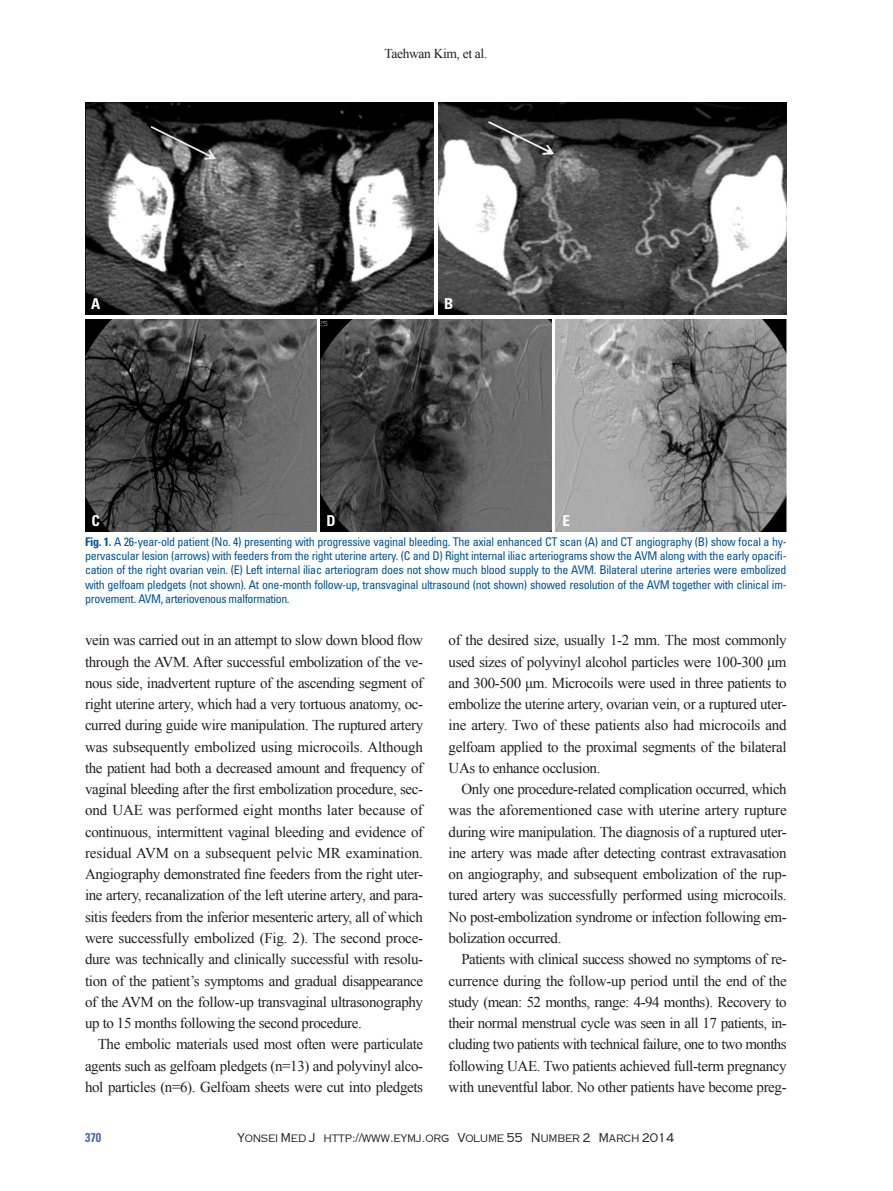
<style>
.page{position:relative;width:893px;height:1191px;background:#fff}
.page>*{position:absolute;margin:0;border:0;box-sizing:border-box;transform-origin:0 0}
.본문_YMJ{font:15px/21.3px "Times New Roman";letter-spacing:-.025em;color:#231f20;text-align:justify}
.t1{font:700 condensed 15px "Univers LT Std";color:#fff}
.t2{font:13.5px "Times New Roman";letter-spacing:-.025em;color:#231f20}
.t3{font:700 condensed 12.75px "Univers LT Std";color:#446aab;scale:.95 1}
.사진설명_YMJ{font:condensed 12px/14.2px "Univers LT Std";letter-spacing:-.035em;color:#01549c;text-align:justify}
.t4{font:300 12px "Metalcut";letter-spacing:-.025em;color:#231f20}
.s1{font-weight:700}
</style>
<div class="page">
<img style="left:85px;top:102px;width:349px;height:213px">
<img style="left:438px;top:102px;width:349px;height:213px">
<img style="left:85px;top:319px;width:231px;height:212px">
<img style="left:320px;top:319px;width:231px;height:212px">
<img style="left:556px;top:319px;width:231px;height:212px">
<p class="t1" style="left:91px;top:294px;width:11px">A</p>
<p class="t1" style="left:92px;top:511px;width:10px">C</p>
<p class="t2" style="left:384px;top:44px;width:104px">Taehwan Kim, et al.</p>
<p class="t1" style="left:444px;top:294px;width:11px">B</p>
<p class="t1" style="left:326px;top:511px;width:11px">D</p>
<p class="t1" style="left:562px;top:511px;width:9px">E</p>
<p class="사진설명_YMJ" style="left:85px;top:534px;width:703px"><span class="s1">Fig. 1.</span> A 26-year-old patient (No. 4) presenting with progressive vaginal bleeding. The axial enhanced CT scan (A) and CT angiography (B) show focal a hy&shy;pervascular lesion (arrows) with feeders from the right uterine artery. (C and D) Right internal iliac arteriograms show the AVM along with the early opacifi&shy;cation of the right ovarian vein. (E) Left internal iliac arteriogram does not show much blood supply to the AVM. Bilateral uterine arteries were embolized with gelfoam pledgets (not shown). At one-month follow-up, transvaginal ultrasound (not shown) showed resolution of the AVM together with clinical im&shy;provement. AVM, arteriovenous malformation.</p>
<p class="본문_YMJ" style="left:85px;top:629px;width:340px">vein was carried out in an attempt to slow down blood flow through the AVM. After successful embolization of the ve&shy;nous side, inadvertent rupture of the ascending segment of right uterine artery, which had a very tortuous anatomy, oc&shy;curred during guide wire manipulation. The ruptured artery was subsequently embolized using microcoils. Although the patient had both a decreased amount and frequency of vaginal bleeding after the first embolization procedure, sec&shy;ond UAE was performed eight months later because of continuous, intermittent vaginal bleeding and evidence of residual AVM on a subsequent pelvic MR examination.<br>Angiography demonstrated fine feeders from the right uter&shy;ine artery, recanalization of the left uterine artery, and para&shy;sitis feeders from the inferior mesenteric artery, all of which were successfully embolized (Fig. 2). The second proce&shy;dure was technically and clinically successful with resolu&shy;tion of the patient’s symptoms and gradual disappearance of the AVM on the follow-up transvaginal ultrasonography up to 15 months following the second procedure.</p>
<p class="본문_YMJ" style="left:85px;top:1033px;width:340px;text-indent:13px">The embolic materials used most often were particulate agents such as gelfoam pledgets (n=13) and polyvinyl alco&shy;hol particles (n=6). Gelfoam sheets were cut into pledgets</p>
<p class="본문_YMJ" style="left:449px;top:629px;width:340px">of the desired size, usually 1-2 mm. The most commonly used sizes of polyvinyl alcohol particles were 100-300 μm and 300-500 μm. Microcoils were used in three patients to embolize the uterine artery, ovarian vein, or a ruptured uter&shy;ine artery. Two of these patients also had microcoils and gelfoam applied to the proximal segments of the bilateral UAs to enhance occlusion.</p>
<p class="본문_YMJ" style="left:449px;top:778px;width:340px;text-indent:13px">Only one procedure-related complication occurred, which was the aforementioned case with uterine artery rupture during wire manipulation. The diagnosis of a ruptured uter&shy;ine artery was made after detecting contrast extravasation on angiography, and subsequent embolization of the rup&shy;tured artery was successfully performed using microcoils.<br>No post-embolization syndrome or infection following em&shy;bolization occurred.</p>
<p class="본문_YMJ" style="left:449px;top:948px;width:340px;text-indent:13px">Patients with clinical success showed no symptoms of re&shy;currence during the follow-up period until the end of the study (mean: 52 months, range: 4-94 months). Recovery to their normal menstrual cycle was seen in all 17 patients, in&shy;cluding two patients with technical failure, one to two months following UAE. Two patients achieved full-term pregnancy with uneventful labor. No other patients have become preg-</p>
<p class="t3" style="left:85px;top:1129px;width:18px">370</p>
<p class="t4" style="left:237px;top:1130px;width:439px">Yonsei Med J http://www.eymj.org Volume 55 Number 2 March 2014</p>
</div>
